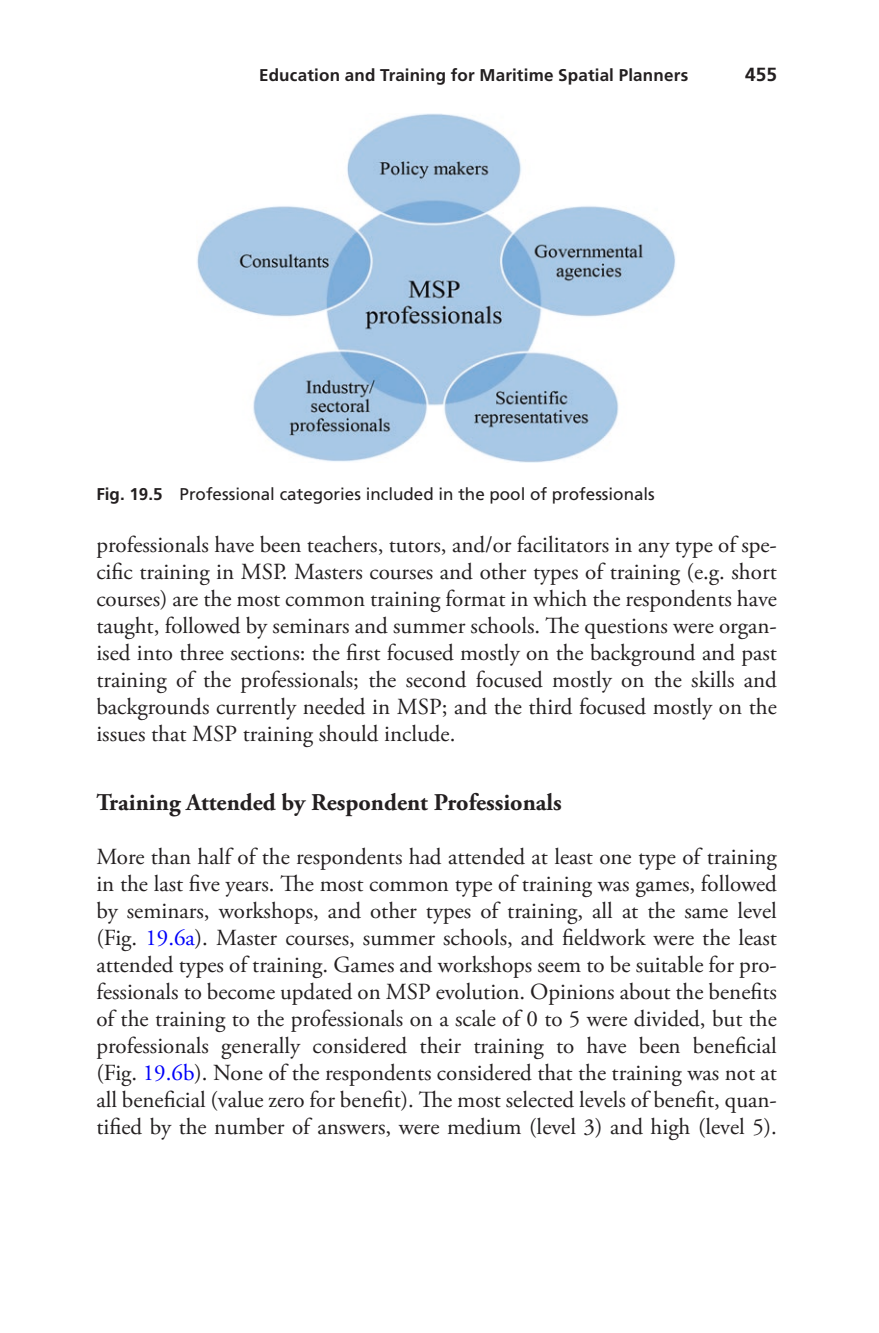
<style>
.page{position:relative;width:879px;height:1333px;background:#fff}
.page>*{position:absolute;margin:0;border:0;box-sizing:border-box;transform-origin:0 0}
._3_hd{font:700 24px "Adobe Garamond Pro";color:#231f20}
.Text_flush{font:23px/27px "Adobe Garamond Pro";color:#231f20;text-align:justify}
.t1{font:700 19px "Frutiger LT Pro";color:#231f20}
.t2{font:17px "Frutiger LT Pro";color:#231f20}
.t3{font:700 17px "Frutiger LT Pro";letter-spacing:.01em;color:#231f20}
.s1{font-weight:700}
.s2{color:#0000fa}
</style>
<div class="page">
<img style="left:197px;top:113px;width:479px;height:350px">
<p class="t3" style="left:259px;top:65px;width:431px">Education and Training for Maritime Spatial Planners</p>
<p class="t1" style="left:745px;top:64px;width:33px">455</p>
<p class="t2" style="left:96px;top:483px;width:560px"><span class="s1">Fig. 19.5</span> Professional categories included in the pool of professionals</p>
<p class="Text_flush" style="left:96px;top:532px;width:682px">professionals have been teachers, tutors, and/or facilitators in any type of spe&shy;cific training in MSP. Masters courses and other types of training (e.g. short courses) are the most common training format in which the respondents have taught, followed by seminars and summer schools. The questions were organ&shy;ised into three sections: the first focused mostly on the background and past training of the professionals; the second focused mostly on the skills and backgrounds currently needed in MSP; and the third focused mostly on the issues that MSP training should include.</p>
<h4 class="_3_hd" style="left:96px;top:788px;width:467px">Training Attended by Respondent Professionals</h4>
<p class="Text_flush" style="left:96px;top:844px;width:682px">More than half of the respondents had attended at least one type of training in the last five years. The most common type of training was games, followed by seminars, workshops, and other types of training, all at the same level (Fig. <span class="s2">19.6a</span>). Master courses, summer schools, and fieldwork were the least attended types of training. Games and workshops seem to be suitable for pro&shy;fessionals to become updated on MSP evolution. Opinions about the benefits of the training to the professionals on a scale of 0 to 5 were divided, but the professionals generally considered their training to have been beneficial (Fig. <span class="s2">19.6b</span>). None of the respondents considered that the training was not at all beneficial (value zero for benefit). The most selected levels of benefit, quan&shy;tified by the number of answers, were medium (level 3) and high (level 5).</p>
</div>
